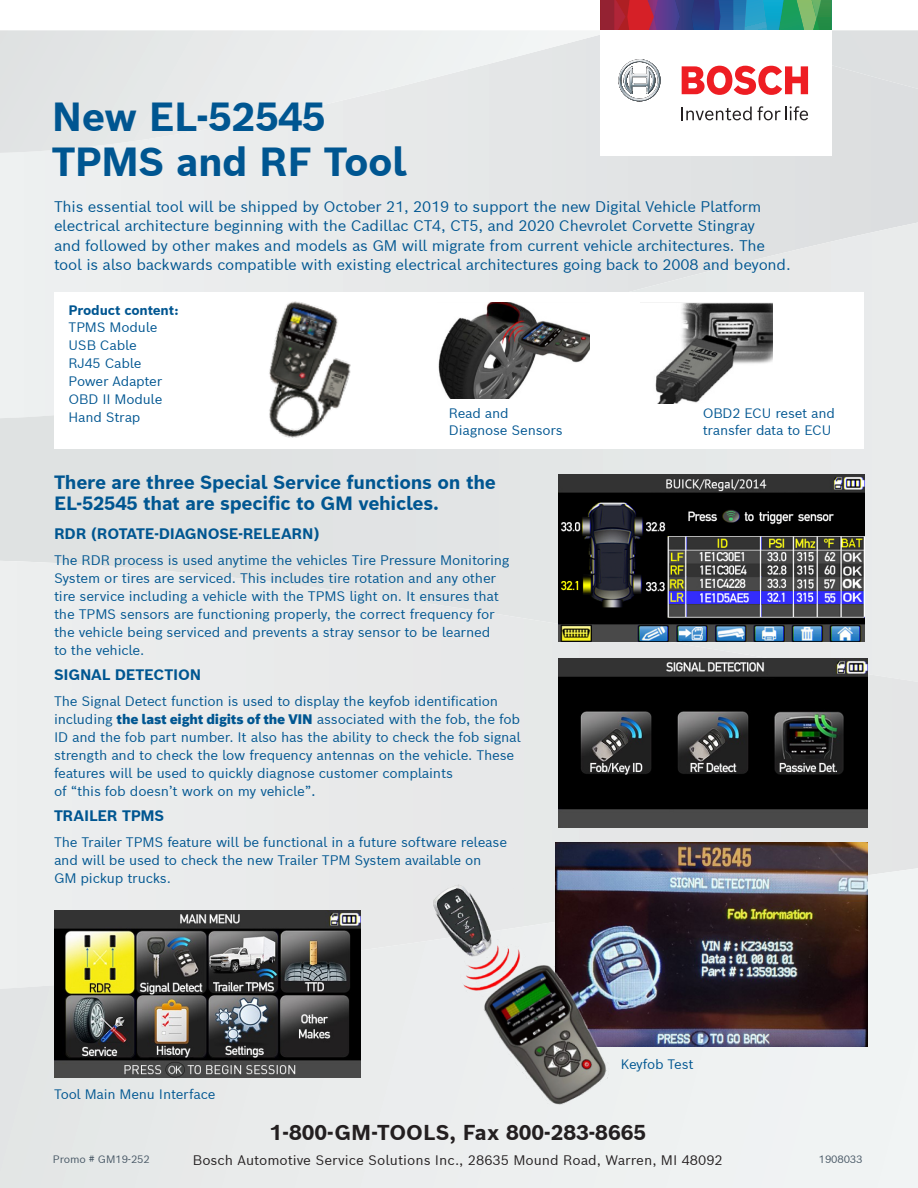
<style>
.page{position:relative;width:918px;height:1188px;background:#fff}
.page>*{position:absolute;margin:0;border:0;box-sizing:border-box;transform-origin:0 0}
.t1{font:700 39.6px/45px "Bosch Sans";letter-spacing:-.015em;color:#005691}
.t2{font:700 21px "Bosch Sans";color:#231f20}
.t3{font:700 18.75px/21.8px "Bosch Sans";letter-spacing:-.015em;color:#005691}
.t4{font:15px/19.5px "Bosch Sans";letter-spacing:-.015em;color:#005691}
.t5{font:700 14.85px "Bosch Sans";letter-spacing:-.015em;color:#005691}
.t6{font:13.5px/18px "Bosch Sans";letter-spacing:-.015em;color:#005691}
.t7{font:13.5px "Bosch Sans";color:#231f20}
.t8{font:13.35px/16.4px "Bosch Sans";letter-spacing:-.015em;color:#005691}
.t9{font:700 13.35px "Bosch Sans";letter-spacing:-.015em;color:#005691}
.t10{font:10.5px "Bosch Sans";letter-spacing:-.015em;color:#465664}
.s1{font-weight:900}
.s2{font-size:14.85px}
</style>
<div class="page">
<svg style="left:0;top:120px;width:918px;height:102px;background:#e5e7e7"></svg>
<svg style="left:0;top:222px;width:918px;height:339px;background:#e3e6e6"></svg>
<div style="left:0;top:561px;width:918px;height:307px;background:#e9eaea"></div>
<div style="left:0;top:30px;width:600px;height:123px;background:#e7e9e9"></div>
<div style="left:0;top:868px;width:918px;height:320px;background:#ebedee"></div>
<div style="left:600px;top:31px;width:232px;height:125px;background:#fff"></div>
<svg style="left:600px;top:0;width:318px;height:120px"></svg>
<div style="left:54px;top:292px;width:810px;height:157px;background:#fff"></div>
<img style="left:269px;top:301px;width:82px;height:137px">
<img style="left:559px;top:475px;width:306px;height:167px">
<img style="left:438px;top:302px;width:152px;height:97px">
<img style="left:640px;top:302px;width:132px;height:101px">
<img style="left:558px;top:659px;width:310px;height:168px">
<img style="left:54px;top:911px;width:306px;height:167px">
<img style="left:556px;top:843px;width:311px;height:204px">
<img style="left:419px;top:856px;width:196px;height:262px">
<p class="t1" style="left:52px;top:93px;width:356px">New EL-52545<br>TPMS and RF Tool</p>
<p class="t4" style="left:54px;top:196px;width:738px">This essential tool will be shipped by October 21, 2019 to support the new Digital Vehicle Platform electrical architecture beginning with the Cadillac CT4, CT5, and 2020 Chevrolet Corvette Stingray<br>and followed by other makes and models as GM will migrate from current vehicle architectures. The tool is also backwards compatible with existing electrical architectures going back to 2008 and beyond.</p>
<p class="t9" style="left:69px;top:301px;width:112px">Product content:</p>
<p class="t8" style="left:69px;top:319px;width:90px">TPMS Module</p>
<p class="t8" style="left:69px;top:337px;width:70px">USB Cable</p>
<p class="t8" style="left:69px;top:355px;width:75px">RJ45 Cable</p>
<p class="t8" style="left:69px;top:372px;width:95px">Power Adapter</p>
<p class="t8" style="left:69px;top:390px;width:95px">OBD II Module</p>
<p class="t8" style="left:69px;top:408px;width:73px">Hand Strap</p>
<p class="t8" style="left:449px;top:405px;width:115px">Read and<br>Diagnose Sensors</p>
<p class="t8" style="left:703px;top:405px;width:134px">OBD2 ECU reset and transfer data to ECU</p>
<p class="t3" style="left:54px;top:470px;width:443px">There are three Special Service functions on the<br>EL-52545 that are specific to GM vehicles.</p>
<p class="t5" style="left:54px;top:524px;width:267px">RDR (ROTATE-DIAGNOSE-RELEARN)</p>
<p class="t6" style="left:54px;top:550px;width:457px">The RDR process is used anytime the vehicles Tire Pressure Monitoring System or tires are serviced. This includes tire rotation and any other tire service including a vehicle with the TPMS light on. It ensures that the TPMS sensors are functioning properly, the correct frequency for the vehicle being serviced and prevents a stray sensor to be learned<br>to the vehicle.</p>
<p class="t5" style="left:54px;top:665px;width:149px">SIGNAL DETECTION</p>
<p class="t6" style="left:54px;top:691px;width:468px">The Signal Detect function is used to display the keyfob identification including <span class="s1">the last eight digits of the VIN</span> associated with the fob, the fob ID and the fob part number. It also has the ability to check the fob signal strength and to check the low frequency antennas on the vehicle. These features will be used to quickly diagnose customer complaints<br>of “this fob doesn’t work on my vehicle”<span class="s2">.</span></p>
<p class="t5" style="left:54px;top:806px;width:112px">TRAILER TPMS</p>
<p class="t6" style="left:54px;top:832px;width:455px">The Trailer TPMS feature will be functional in a future software release and will be used to check the new Trailer TPM System available on<br>GM pickup trucks.</p>
<p class="t8" style="left:54px;top:1085px;width:163px">Tool Main Menu Interface</p>
<p class="t8" style="left:621px;top:1055px;width:74px">Keyfob Test</p>
<p class="t2" style="left:270px;top:1118px;width:378px">1-800-GM-TOOLS, Fax 800-283-8665</p>
<p class="t7" style="left:193px;top:1151px;width:531px">Bosch Automotive Service Solutions Inc., 28635 Mound Road, Warren, MI 48092</p>
<p class="t10" style="left:53px;top:1152px;width:99px">Promo # GM19-252</p>
<p class="t10" style="left:819px;top:1152px;width:45px">1908033</p>
</div>
